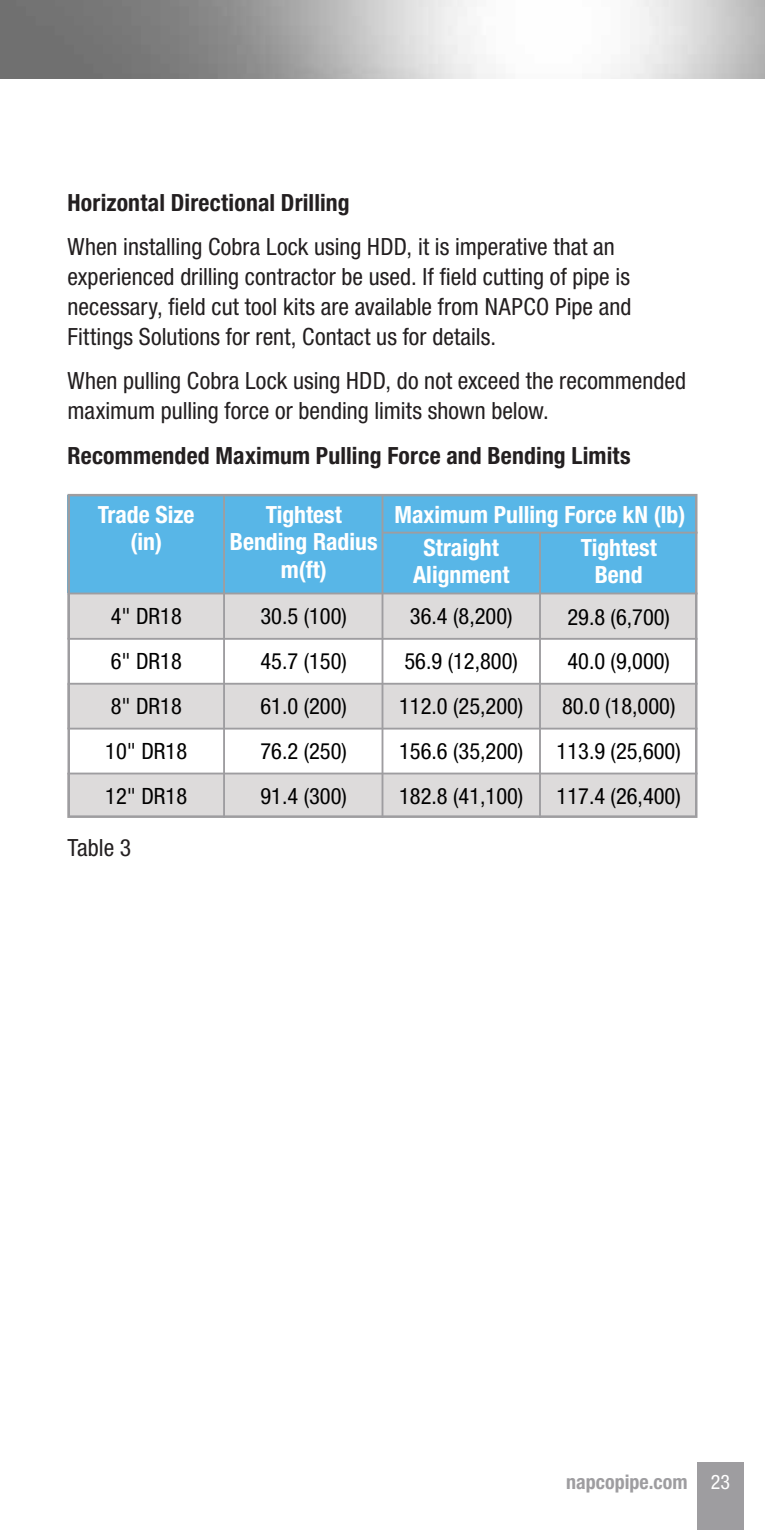
<style>
.page{position:relative;width:765px;height:1530px;background:#fff}
.page>*{position:absolute;margin:0;border:0;box-sizing:border-box;transform-origin:0 0}
.t1{font:condensed 23.75px/30px "Helvetica Neue LT Std";letter-spacing:.005em;color:#231f20}
.t2{font:700 condensed 23.75px/27.5px "Helvetica Neue LT Std";color:#fff;text-align:center}
.t3{font:700 condensed 23.75px "Helvetica Neue LT Std";letter-spacing:.01em;color:#231f20}
.t4{font:condensed 22.5px/45px "Helvetica Neue LT Std";color:#000;text-align:center}
.t5{font:700 condensed 20px "Helvetica Neue LT Std";color:#9e9da0}
.s1{font-weight:400;color:#fff}
</style>
<div class="page">
<div style="left:68px;top:594px;width:630px;height:45px;background:#dddbdb"></div>
<div style="left:68px;top:684px;width:630px;height:45px;background:#dddbdb"></div>
<div style="left:68px;top:773px;width:630px;height:45px;background:#dddbdb"></div>
<div style="left:68px;top:495px;width:630px;height:98px;background:#58b6e7"></div>
<hr style="left:382px;top:532px;width:316px;height:2px;background:#9e9da0">
<hr style="left:68px;top:593px;width:630px;height:1px;background:#9e9da0">
<hr style="left:68px;top:638px;width:630px;height:2px;background:#9e9da0">
<hr style="left:68px;top:683px;width:630px;height:2px;background:#9e9da0">
<hr style="left:68px;top:728px;width:630px;height:2px;background:#9e9da0">
<hr style="left:68px;top:773px;width:630px;height:1px;background:#9e9da0">
<hr style="left:223px;top:495px;width:2px;height:323px;background:#9e9da0">
<hr style="left:382px;top:495px;width:1px;height:323px;background:#9e9da0">
<hr style="left:539px;top:533px;width:2px;height:285px;background:#9e9da0">
<div style="left:68px;top:494px;width:630px;height:324px;border:2px solid #9e9da0"></div>
<div style="left:698px;top:1462px;width:46px;height:68px;background:#9e9da0"></div>
<p class="t3" style="left:68px;top:188px;width:284px">Horizontal Directional Drilling</p>
<p class="t1" style="left:68px;top:232px;width:565px">When installing Cobra Lock using HDD, it is imperative that an experienced drilling contractor be used. If field cutting of pipe is necessary, field cut tool kits are available from NAPCO Pipe and Fittings Solutions for rent, Contact us for details.</p>
<p class="t1" style="left:68px;top:366px;width:620px">When pulling Cobra Lock using HDD, do not exceed the recommended maximum pulling force or bending limits shown below.</p>
<p class="t3" style="left:68px;top:441px;width:565px">Recommended Maximum Pulling Force and Bending Limits</p>
<p class="t2" style="left:98px;top:500px;width:98px">Trade Size (in)</p>
<p class="t2" style="left:424px;top:498px;width:263px;line-height:32.5px;text-align:left;text-indent:-29px">Maximum Pulling Force kN (lb)<br>Straight</p>
<p class="t2" style="left:413px;top:561px;width:98px">Alignment</p>
<p class="t2" style="left:230px;top:500px;width:149px">Tightest<br>Bending Radius m(ft)</p>
<p class="t2" style="left:581px;top:533px;width:78px">Tightest<br>Bend</p>
<p class="t4" style="left:105px;top:594px;width:83px;text-align:left">4" DR18<br>6" DR18<br>8" DR18<br>10" DR18<br>12" DR18</p>
<p class="t4" style="left:399px;top:594px;width:126px">36.4 (8,200)<br>56.9 (12,800)<br>112.0 (25,200)<br>156.6 (35,200)<br>182.8 (41,100)</p>
<p class="t4" style="left:261px;top:594px;width:88px;text-align:justify">30.5 (100)<br>45.7 (150)<br>61.0 (200)<br>76.2 (250)<br>91.4 (300)</p>
<p class="t4" style="left:557px;top:594px;width:126px">29.8 (6,700)<br>40.0 (9,000)<br>80.0 (18,000)<br>113.9 (25,600)<br>117.4 (26,400)</p>
<p class="t1" style="left:68px;top:833px;width:65px">Table 3</p>
<p class="t5" style="left:566px;top:1470px;width:165px">napcopipe.com <span class="s1">23</span></p>
</div>
